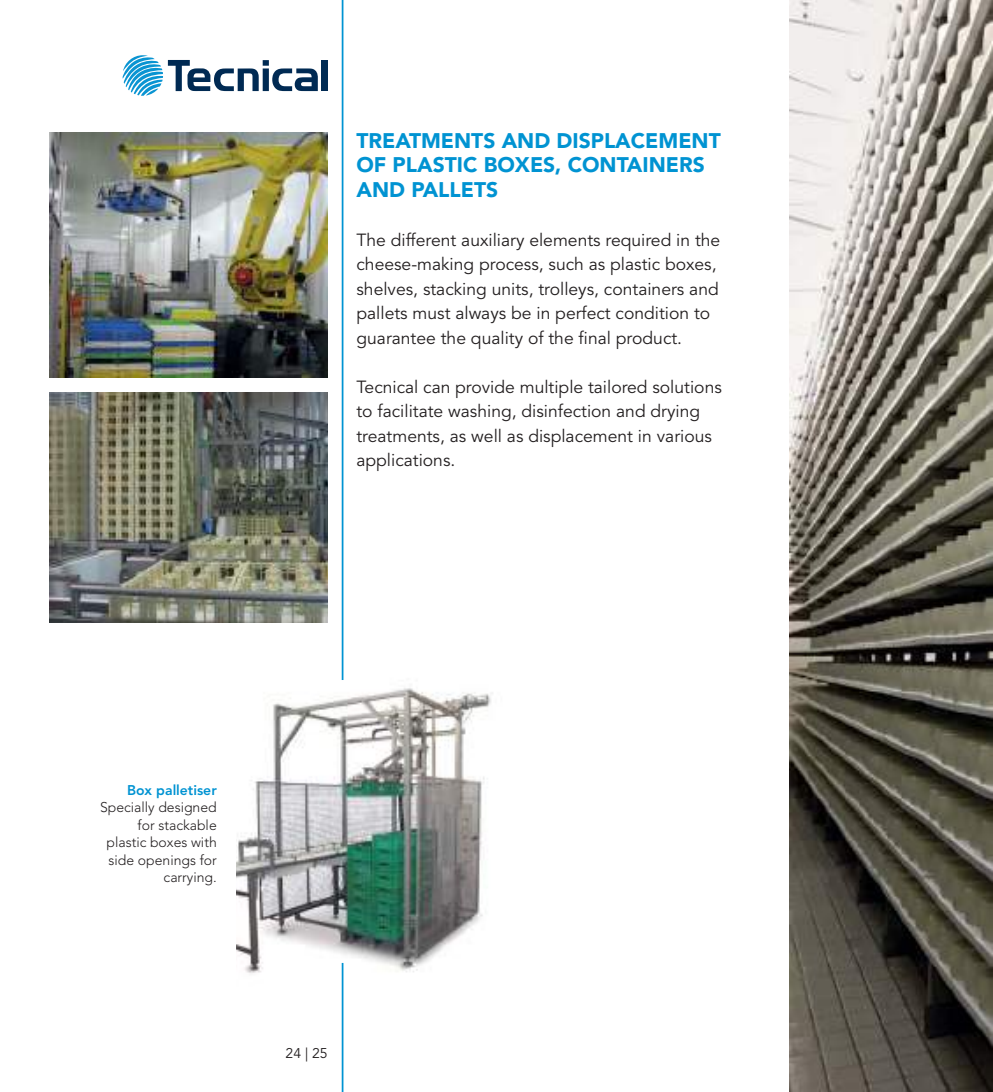
<style>
.page{position:relative;width:993px;height:1092px;background:#fff}
.page>*{position:absolute;margin:0;border:0;box-sizing:border-box;transform-origin:0 0}
.t1{font:900 21px/24.5px "Avenir";color:#0093d2}
.t2{font:17.5px/24.5px "Avenir";color:#231f20}
.t3{font:300 14px/17.5px "Avenir";color:#231f20;text-align:right}
.t4{font:800 14px "Avenir";color:#0093d2}
.t5{font:14px "Avenir";color:#231f20}
</style>
<div class="page">
<img style="left:50px;top:132px;width:277px;height:245px">
<img style="left:236px;top:636px;width:257px;height:367px">
<hr style="left:341px;top:0;width:2px;height:680px;background:#0093d2">
<hr style="left:341px;top:962px;width:2px;height:129px;background:#0093d2">
<img style="left:789px;top:0;width:203px;height:1091px">
<img style="left:50px;top:392px;width:277px;height:230px">
<div style="left:321px;top:60px;width:7px;height:31px;background:#002a53"></div>
<svg style="left:122px;top:55px;width:196px;height:41px"></svg>
<p class="t1" style="left:356px;top:130px;width:366px">TREATMENTS AND DISPLACEMENT<br>OF PLASTIC BOXES, CONTAINERS<br>AND PALLETS</p>
<p class="t2" style="left:356px;top:229px;width:365px">The different auxiliary elements required in the cheese-making process, such as plastic boxes, shelves, stacking units, trolleys, containers and pallets must always be in perfect condition to guarantee the quality of the final product.</p>
<p class="t2" style="left:356px;top:376px;width:367px">Tecnical can provide multiple tailored solutions to facilitate washing, disinfection and drying treatments, as well as displacement in various applications.</p>
<p class="t4" style="left:127px;top:784px;width:91px">Box palletiser</p>
<p class="t3" style="left:100px;top:799px;width:118px">Specially designed for stackable plastic boxes with side openings for carrying.</p>
<p class="t5" style="left:285px;top:1047px;width:44px">24 | 25</p>
</div>
